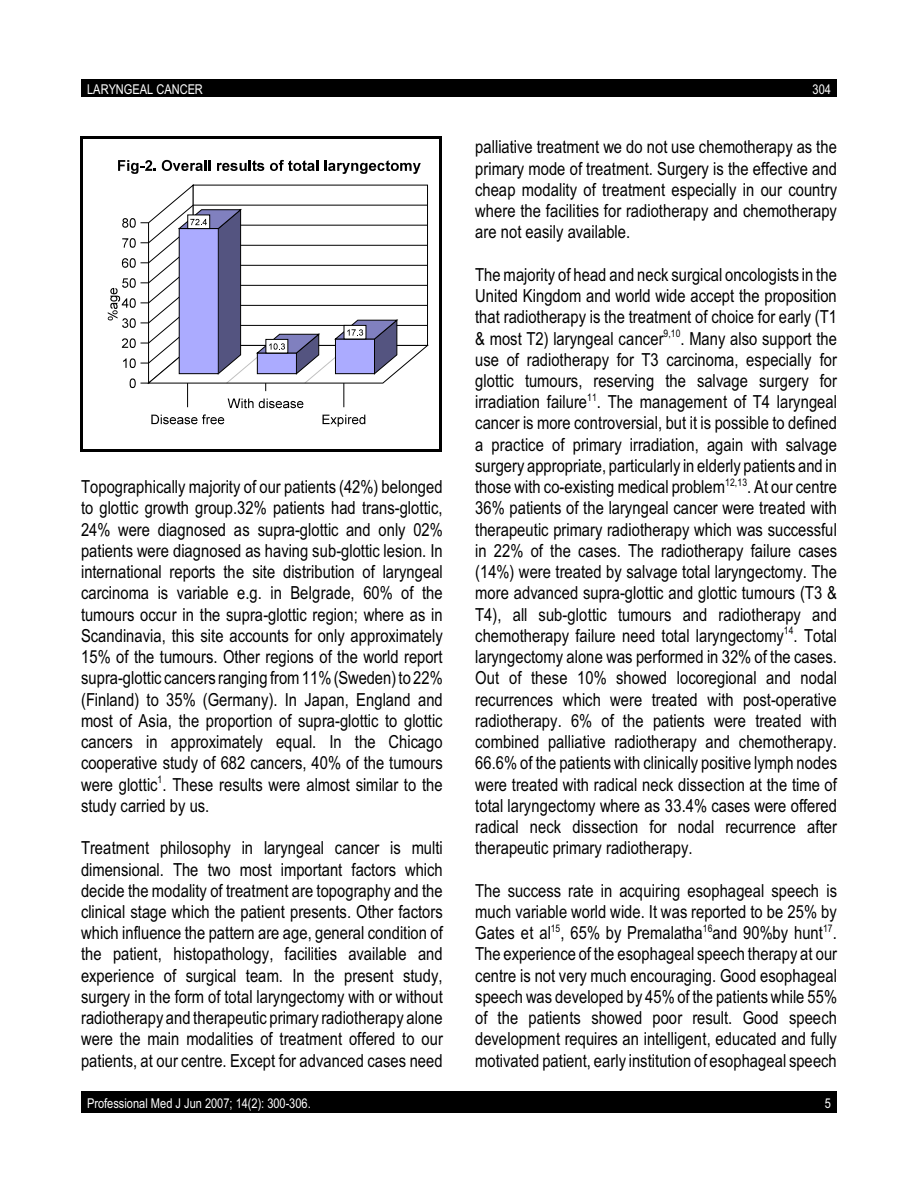
<style>
.page{position:relative;width:918px;height:1188px;background:#fff}
.page>*{position:absolute;margin:0;border:0;box-sizing:border-box;transform-origin:0 0}
.t1{font:18px/21.3px "Arial Narrow";letter-spacing:.005em;color:#000;text-align:justify}
.t2{font:13.5px "Arial Narrow";color:#fff}
.t3{font:10.5px "Arial Narrow";letter-spacing:.015em;color:#000}
</style>
<div class="page">
<div style="left:81px;top:79px;width:756px;height:18px;background:#000"></div>
<div style="left:81px;top:1092px;width:756px;height:21px;background:#000"></div>
<svg style="left:151px;top:414px;width:73px;height:10px"></svg>
<svg style="left:323px;top:415px;width:42px;height:12px"></svg>
<svg style="left:108px;top:184px;width:320px;height:224px"></svg>
<svg style="left:118px;top:160px;width:38px;height:14px"></svg>
<svg style="left:162px;top:160px;width:49px;height:11px"></svg>
<svg style="left:217px;top:160px;width:47px;height:11px"></svg>
<svg style="left:270px;top:160px;width:48px;height:11px"></svg>
<svg style="left:325px;top:160px;width:96px;height:14px"></svg>
<hr style="left:81px;top:137px;width:2px;height:315px;background:#000">
<hr style="left:440px;top:137px;width:2px;height:315px;background:#000">
<hr style="left:81px;top:137px;width:361px;height:2px;background:#000">
<hr style="left:81px;top:450px;width:361px;height:2px;background:#000">
<p class="t2" style="left:87px;top:84px;width:117px">LARYNGEAL CANCER</p>
<p class="t2" style="left:813px;top:84px;width:20px">304</p>
<p class="t1" style="left:81px;top:478px;width:363px">Topographically majority of our patients (42%) belonged to glottic growth group.32% patients had trans-glottic, 24% were diagnosed as supra-glottic and only 02% patients were diagnosed as having sub-glottic lesion. In international reports the site distribution of laryngeal carcinoma is variable e.g. in Belgrade, 60% of the tumours occur in the supra-glottic region; where as in Scandinavia, this site accounts for only approximately 15% of the tumours. Other regions of the world report supra-glottic cancers ranging from 11% (Sweden) to 22% (Finland) to 35% (Germany). In Japan, England and most of Asia, the proportion of supra-glottic to glottic cancers in approximately equal. In the Chicago cooperative study of 682 cancers, 40% of the tumours were glottic . These results were almost similar to the</p>
<p class="t3" style="left:158px;top:775px;width:6px">1</p>
<p class="t1" style="left:81px;top:796px;width:130px">study carried by us.</p>
<p class="t1" style="left:81px;top:839px;width:363px">Treatment philosophy in laryngeal cancer is multi dimensional. The two most important factors which decide the modality of treatment are topography and the clinical stage which the patient presents. Other factors which influence the pattern are age, general condition of the patient, histopathology, facilities available and experience of surgical team. In the present study, surgery in the form of total laryngectomy with or without radiotherapy and therapeutic primary radiotherapy alone were the main modalities of treatment offered to our patients, at our centre. Except for advanced cases need</p>
<p class="t1" style="left:475px;top:138px;width:363px">palliative treatment we do not use chemotherapy as the primary mode of treatment. Surgery is the effective and cheap modality of treatment especially in our country where the facilities for radiotherapy and chemotherapy are not easily available.</p>
<p class="t1" style="left:475px;top:265px;width:363px">The majority of head and neck surgical oncologists in the United Kingdom and world wide accept the proposition that radiotherapy is the treatment of choice for early (T1 &amp; most T2) laryngeal cancer . Many also support the</p>
<p class="t3" style="left:663px;top:329px;width:19px">9,10</p>
<p class="t1" style="left:475px;top:350px;width:363px">use of radiotherapy for T3 carcinoma, especially for glottic tumours, reserving the salvage surgery for irradiation failure . The management of T4 laryngeal</p>
<p class="t3" style="left:587px;top:393px;width:11px">11</p>
<p class="t1" style="left:475px;top:414px;width:363px">cancer is more controversial, but it is possible to defined a practice of primary irradiation, again with salvage surgery appropriate, particularly in elderly patients and in those with co-existing medical problem . At our centre</p>
<p class="t3" style="left:725px;top:478px;width:23px">12,13</p>
<p class="t1" style="left:475px;top:499px;width:363px">36% patients of the laryngeal cancer were treated with therapeutic primary radiotherapy which was successful in 22% of the cases. The radiotherapy failure cases (14%) were treated by salvage total laryngectomy. The more advanced supra-glottic and glottic tumours (T3 &amp; T4), all sub-glottic tumours and radiotherapy and chemotherapy failure need total laryngectomy . Total</p>
<p class="t3" style="left:784px;top:627px;width:11px">14</p>
<p class="t1" style="left:475px;top:648px;width:363px">laryngectomy alone was performed in 32% of the cases.<br>Out of these 10% showed locoregional and nodal recurrences which were treated with post-operative radiotherapy. 6% of the patients were treated with combined palliative radiotherapy and chemotherapy.<br>66.6% of the patients with clinically positive lymph nodes were treated with radical neck dissection at the time of total laryngectomy where as 33.4% cases were offered radical neck dissection for nodal recurrence after therapeutic primary radiotherapy.</p>
<p class="t1" style="left:475px;top:881px;width:363px">The success rate in acquiring esophageal speech is much variable world wide. It was reported to be 25% by Gates et al , 65% by Premalatha and 90%by hunt .</p>
<p class="t3" style="left:551px;top:924px;width:11px">15</p>
<p class="t3" style="left:703px;top:924px;width:11px">16</p>
<p class="t3" style="left:823px;top:924px;width:11px">17</p>
<p class="t1" style="left:475px;top:945px;width:364px">The experience of the esophageal speech therapy at our centre is not very much encouraging. Good esophageal speech was developed by 45%of the patients while 55% of the patients showed poor result. Good speech development requires an intelligent, educated and fully motivated patient, early institution of esophageal speech</p>
<p class="t2" style="left:87px;top:1099px;width:225px">Professional Med J Jun 2007; 14(2): 300-306.</p>
<p class="t2" style="left:825px;top:1099px;width:8px">5</p>
</div>
